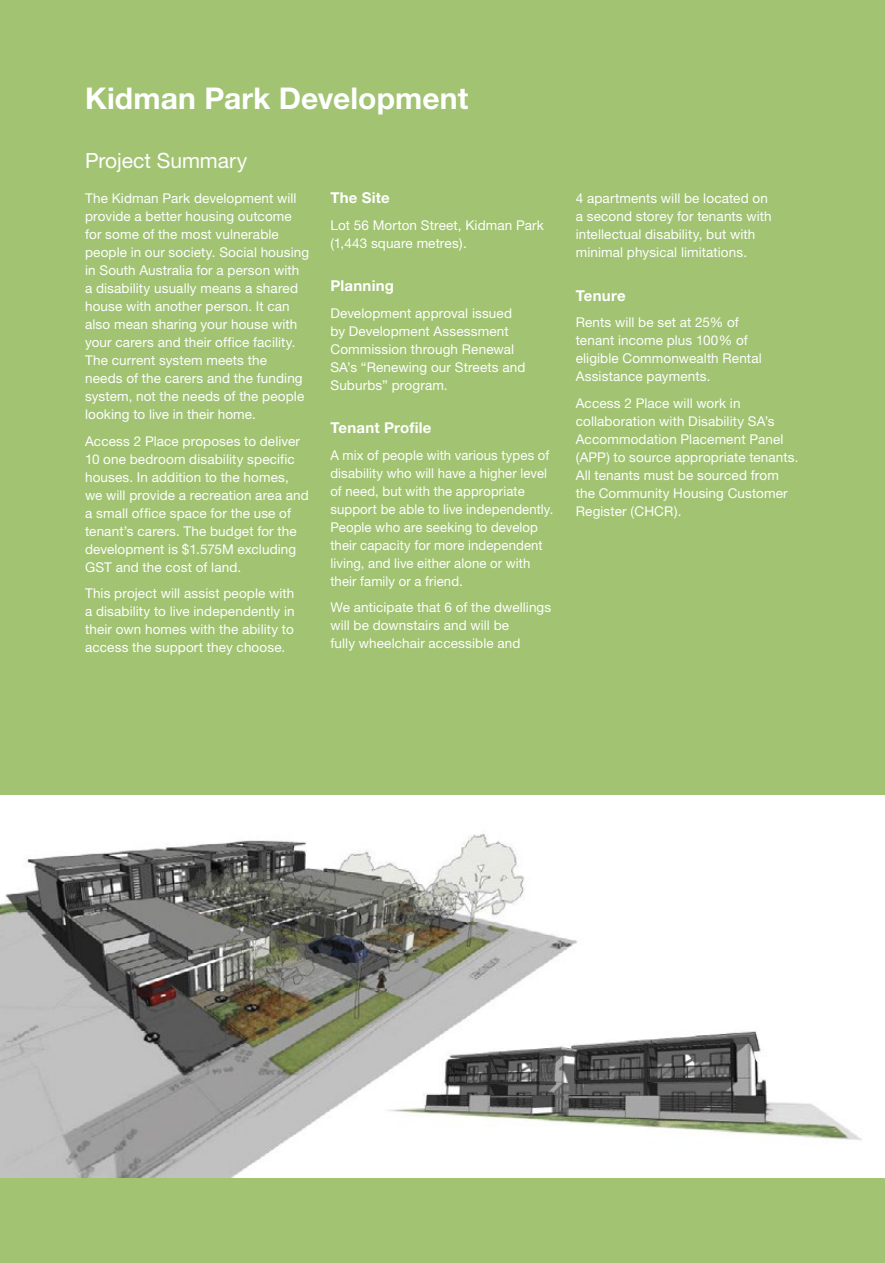
<style>
.page{position:relative;width:885px;height:1263px;background:#fff}
.page>*{position:absolute;margin:0;border:0;box-sizing:border-box;transform-origin:0 0}
.t1{font:700 30px "Helvetica Neue";letter-spacing:.005em;color:#fff}
.t2{font:21px "Helvetica Neue";letter-spacing:-.005em;color:#fff}
.t3{font:700 15px "Helvetica Neue";letter-spacing:.015em;color:#fff}
.t4{font:13.5px/18px "Helvetica Neue";letter-spacing:.01em;color:#fff}
</style>
<div class="page">
<div style="left:0;top:0;width:884px;height:1263px;background:#a1c372"></div>
<div style="left:0;top:795px;width:884px;height:383px;background:#fff"></div>
<img style="left:0;top:834px;width:578px;height:344px">
<img style="left:361px;top:1025px;width:501px;height:131px">
<h1 class="t1" style="left:85px;top:79px;width:384px">Kidman Park Development</h1>
<h2 class="t2" style="left:85px;top:148px;width:164px">Project Summary</h2>
<p class="t4" style="left:85px;top:189px;width:225px">The Kidman Park development will provide a better housing outcome for some of the most vulnerable people in our society. Social housing in South Australia for a person with a disability usually means a shared house with another person. It can also mean sharing your house with your carers and their office facility.<br>The current system meets the<br>needs of the carers and the funding system, not the needs of the people looking to live in their home.</p>
<p class="t4" style="left:85px;top:431px;width:225px">Access 2 Place proposes to deliver 10 one bedroom disability specific houses. In addition to the homes, we will provide a recreation area and a small office space for the use of tenant’s carers. The budget for the development is $1.575M excluding GST and the cost of land.</p>
<p class="t4" style="left:85px;top:584px;width:211px;text-align:justify">This project will assist people with a disability to live independently in their own homes with the ability to access the support they choose.</p>
<p class="t3" style="left:330px;top:188px;width:61px">The Site</p>
<p class="t4" style="left:330px;top:216px;width:215px">Lot 56 Morton Street, Kidman Park (1,443 square metres).</p>
<p class="t3" style="left:330px;top:276px;width:65px">Planning</p>
<p class="t4" style="left:330px;top:304px;width:196px">Development approval issued by Development Assessment<br>Commission through Renewal<br>SA’s “Renewing our Streets and<br>Suburbs” program.</p>
<p class="t3" style="left:330px;top:418px;width:102px">Tenant Profile</p>
<p class="t4" style="left:330px;top:446px;width:224px">A mix of people with various types of disability who will have a higher level of need, but with the appropriate support be able to live independently.<br>People who are seeking to develop their capacity for more independent living, and live either alone or with their family or a friend.</p>
<p class="t4" style="left:330px;top:598px;width:222px">We anticipate that 6 of the dwellings will be downstairs and will be<br>fully wheelchair accessible and</p>
<p class="t4" style="left:575px;top:189px;width:197px">4 apartments will be located on a second storey for tenants with intellectual disability, but with minimal physical limitations.</p>
<p class="t3" style="left:575px;top:286px;width:51px">Tenure</p>
<p class="t4" style="left:575px;top:313px;width:187px">Rents will be set at 25% of tenant income plus 100% of eligible Commonwealth Rental<br>Assistance payments.</p>
<p class="t4" style="left:575px;top:394px;width:224px">Access 2 Place will work in collaboration with Disability SA’s<br>Accommodation Placement Panel (APP) to source appropriate tenants.<br>All tenants must be sourced from the Community Housing Customer<br>Register (CHCR).</p>
</div>
